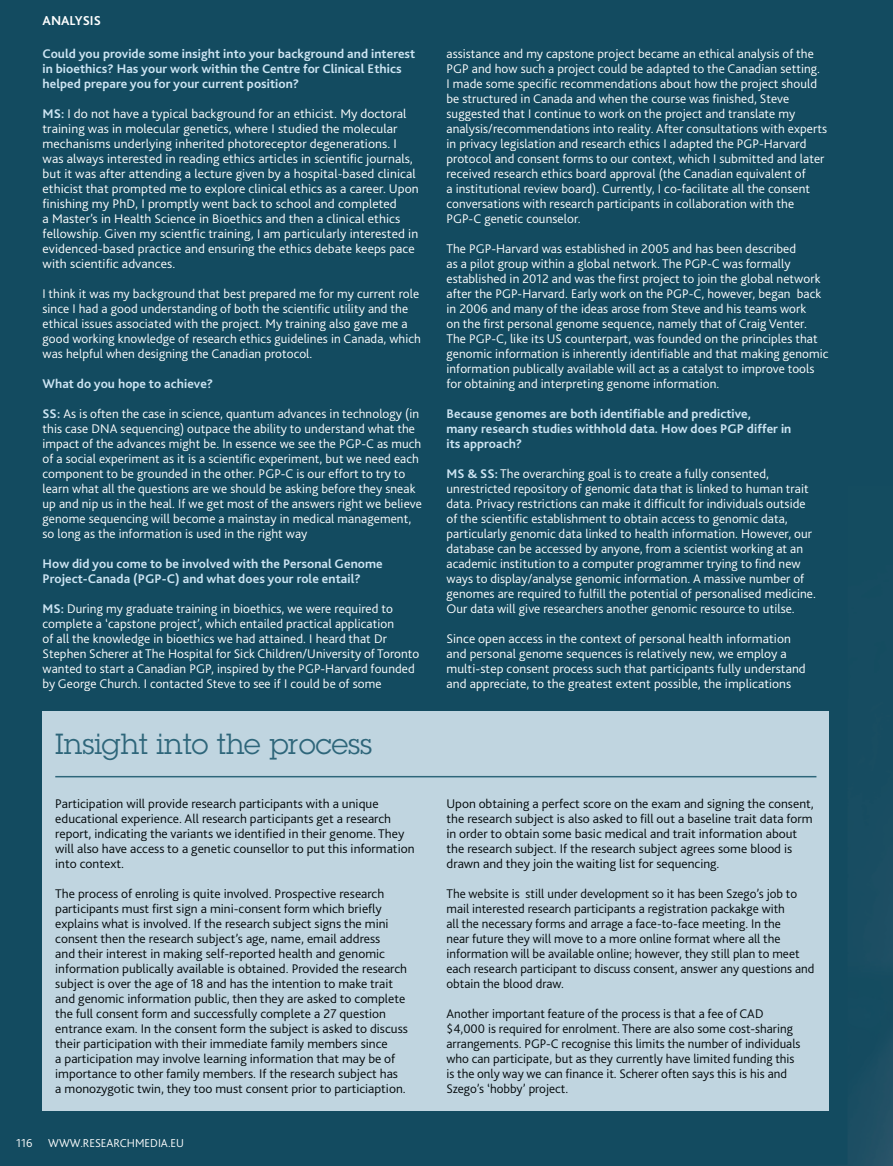
<style>
.page{position:relative;width:893px;height:1166px;background:#fff}
.page>*{position:absolute;margin:0;border:0;box-sizing:border-box;transform-origin:0 0}
.t1{font:28.5px "Lubalin Graph Std";color:#2e667a}
.t2{font:700 13.5px "Bliss 2";color:#fff}
.t3{font:300 13.2px/15px "Bliss 2";letter-spacing:.005em;color:#fff}
.t4{font:300 13.2px/15px "Bliss 2";color:#000}
.t5{font:300 13.2px/15px "Bliss 2";letter-spacing:.005em;color:#fff;scale:1.04 1}
.t6{font:700 13.2px/15px "Bliss 2";letter-spacing:.005em;color:#cde5f3}
.t7{font:300 12px "Bliss 2";color:#fff}
.s1{font-weight:700;color:#cde5f3}
</style>
<div class="page">
<div style="left:0;top:0;width:893px;height:1165px;background:#134b60"></div>
<div style="left:43px;top:710px;width:786px;height:399px;background:#c0d5e0"></div>
<hr style="left:55px;top:775px;width:761px;height:2px;background:#2e667a">
<p class="t2" style="left:43px;top:12px;width:60px">ANALYSIS</p>
<p class="t6" style="left:43px;top:45px;width:374px">Could you provide some insight into your background and interest in bioethics? Has your work within the Centre for Clinical Ethics helped prepare you for your current position?</p>
<p class="t5" style="left:43px;top:105px;width:363px"><span class="s1">MS:</span> I do not have a typical background for an ethicist. My doctoral training was in molecular genetics, where I studied the molecular mechanisms underlying inherited photoreceptor degenerations. I was always interested in reading ethics articles in scientific journals, but it was after attending a lecture given by a hospital-based clinical ethicist that prompted me to explore clinical ethics as a career. Upon finishing my PhD, I promptly went back to school and completed<br>a Master’s in Health Science in Bioethics and then a clinical ethics fellowship. Given my scientfic training, I am particularly interested in evidenced-based practice and ensuring the ethics debate keeps pace with scientific advances.</p>
<p class="t3" style="left:43px;top:285px;width:380px">I think it was my background that best prepared me for my current role since I had a good understanding of both the scientific utility and the ethical issues associated with the project. My training also gave me a good working knowledge of research ethics guidelines in Canada, which was helpful when designing the Canadian protocol.</p>
<p class="t6" style="left:43px;top:375px;width:172px">What do you hope to achieve?</p>
<p class="t3" style="left:43px;top:405px;width:381px"><span class="s1">SS:</span> As is often the case in science, quantum advances in technology (in this case DNA sequencing) outpace the ability to understand what the impact of the advances might be. In essence we see the PGP-C as much of a social experiment as it is a scientific experiment, but we need each component to be grounded in the other. PGP-C is our effort to try to learn what all the questions are we should be asking before they sneak up and nip us in the heal. If we get most of the answers right we believe genome sequencing will become a mainstay in medical management, so long as the information is used in the right way</p>
<p class="t6" style="left:43px;top:555px;width:342px">How did you come to be involved with the Personal Genome<br>Project-Canada (PGP-C) and what does your role entail?</p>
<p class="t3" style="left:43px;top:600px;width:378px"><span class="s1">MS:</span> During my graduate training in bioethics, we were required to complete a ‘capstone project’, which entailed practical application<br>of all the knowledge in bioethics we had attained. I heard that Dr Stephen Scherer at The Hospital for Sick Children/University of Toronto wanted to start a Canadian PGP, inspired by the PGP-Harvard founded by George Church. I contacted Steve to see if I could be of some</p>
<h1 class="t1" style="left:55px;top:725px;width:318px">Insight into the process</h1>
<p class="t4" style="left:55px;top:795px;width:361px">Participation will provide research participants with a unique educational experience. All research participants get a research report, indicating the variants we identified in their genome. They will also have access to a genetic counsellor to put this information into context.</p>
<p class="t4" style="left:55px;top:885px;width:354px">The process of enroling is quite involved. Prospective research participants must first sign a mini-consent form which briefly explains what is involved. If the research subject signs the mini consent then the research subject’s age, name, email address<br>and their interest in making self-reported health and genomic information publically available is obtained. Provided the research subject is over the age of 18 and has the intention to make trait and genomic information public, then they are asked to complete the full consent form and successfully complete a 27 question entrance exam. In the consent form the subject is asked to discuss their participation with their immediate family members since<br>a participation may involve learning information that may be of importance to other family members. If the research subject has<br>a monozygotic twin, they too must consent prior to particiaption.</p>
<p class="t7" style="left:16px;top:1135px;width:18px">116</p>
<p class="t7" style="left:48px;top:1135px;width:137px">WWW.RESEARCHMEDIA.EU</p>
<p class="t3" style="left:446px;top:45px;width:382px">assistance and my capstone project became an ethical analysis of the PGP and how such a project could be adapted to the Canadian setting.<br>I made some specific recommendations about how the project should be structured in Canada and when the course was finished, Steve suggested that I continue to work on the project and translate my analysis/recommendations into reality. After consultations with experts in privacy legislation and research ethics I adapted the PGP-Harvard protocol and consent forms to our context, which I submitted and later received research ethics board approval (the Canadian equivalent of<br>a institutional review board). Currently, I co-facilitate all the consent conversations with research participants in collaboration with the PGP-C genetic counselor.</p>
<p class="t3" style="left:446px;top:240px;width:384px">The PGP-Harvard was established in 2005 and has been described<br>as a pilot group within a global network. The PGP-C was formally established in 2012 and was the first project to join the global network after the PGP-Harvard. Early work on the PGP-C, however, began back in 2006 and many of the ideas arose from Steve and his teams work<br>on the first personal genome sequence, namely that of Craig Venter.<br>The PGP-C, like its US counterpart, was founded on the principles that genomic information is inherently identifiable and that making genomic information publically available will act as a catalyst to improve tools for obtaining and interpreting genome information.</p>
<p class="t6" style="left:446px;top:405px;width:346px">Because genomes are both identifiable and predictive,<br>many research studies withhold data. How does PGP differ in its approach?</p>
<p class="t3" style="left:446px;top:465px;width:371px"><span class="s1">MS &amp; SS:</span> The overarching goal is to create a fully consented, unrestricted repository of genomic data that is linked to human trait data. Privacy restrictions can make it difficult for individuals outside of the scientific establishment to obtain access to genomic data, particularly genomic data linked to health information. However, our database can be accessed by anyone, from a scientist working at an academic institution to a computer programmer trying to find new ways to display/analyse genomic information. A massive number of genomes are required to fulfill the potential of personalised medicine.<br>Our data will give researchers another genomic resource to utilse.</p>
<p class="t3" style="left:446px;top:630px;width:361px">Since open access in the context of personal health information and personal genome sequences is relatively new, we employ a multi-step consent process such that participants fully understand and appreciate, to the greatest extent possible, the implications</p>
<p class="t4" style="left:446px;top:795px;width:369px">Upon obtaining a perfect score on the exam and signing the consent, the research subject is also asked to fill out a baseline trait data form in order to obtain some basic medical and trait information about the research subject. If the research subject agrees some blood is drawn and they join the waiting list for sequencing.</p>
<p class="t4" style="left:446px;top:885px;width:369px">The website is still under development so it has been Szego’s job to mail interested research participants a registration packakge with<br>all the necessary forms and arrage a face-to-face meeting. In the<br>near future they will move to a more online format where all the information will be available online; however, they still plan to meet each research participant to discuss consent, answer any questions and obtain the blood draw.</p>
<p class="t4" style="left:446px;top:1005px;width:355px">Another important feature of the process is that a fee of CAD $4,000 is required for enrolment. There are also some cost-sharing arrangements. PGP-C recognise this limits the number of individuals who can participate, but as they currently have limited funding this is the only way we can finance it. Scherer often says this is his and Szego’s ‘hobby’ project.</p>
</div>
